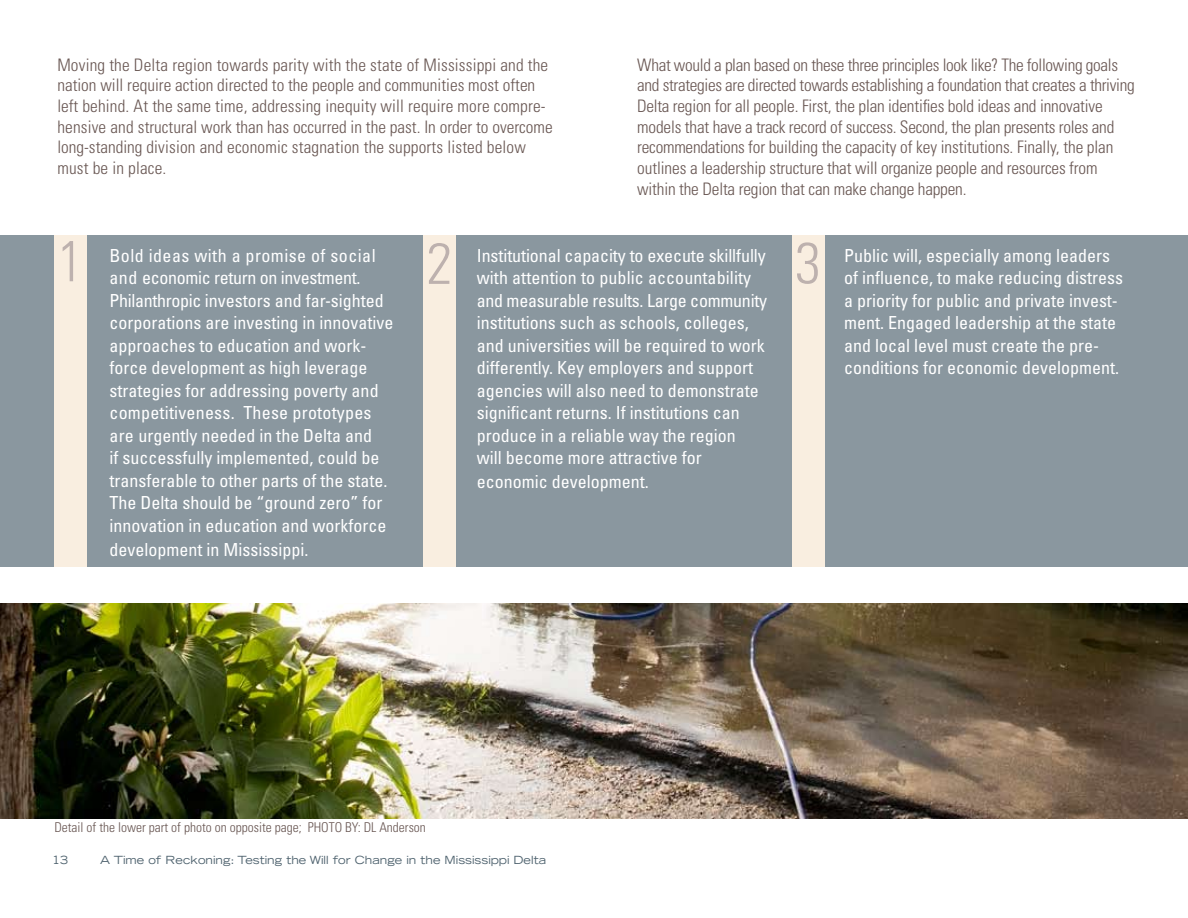
<style>
.page{position:relative;width:1188px;height:918px;background:#fff}
.page>*{position:absolute;margin:0;border:0;box-sizing:border-box;transform-origin:0 0}
.t1{font:300 condensed 57.75px "Univers";color:#bdb1ae}
.t2{font:condensed 18px/22.6px "Univers";color:#fff}
.t3{font:300 condensed 17.25px/20.7px "Univers";letter-spacing:-.005em;color:#685652}
.t4{font:300 condensed 13.5px "Univers";color:#685652}
.t5{font:expanded 11.25px "Trade Gothic LH";color:#4e626e}
</style>
<div class="page">
<div style="left:0;top:232px;width:1188px;height:340px;background:#8a979f"></div>
<div style="left:54px;top:235px;width:33px;height:338px;background:#f9eee0"></div>
<div style="left:423px;top:235px;width:33px;height:338px;background:#f9eee0"></div>
<div style="left:792px;top:234px;width:33px;height:339px;background:#f9eee0"></div>
<img style="left:0;top:604px;width:1188px;height:215px">
<div style="left:0;top:211px;width:1188px;height:24px;background:#fff"></div>
<div style="left:0;top:567px;width:1188px;height:24px;background:#fff"></div>
<p class="t3" style="left:57px;top:54px;width:497px">Moving the Delta region towards parity with the state of Mississippi and the nation will require action directed to the people and communities most often left behind. At the same time, addressing inequity will require more compre&shy;hensive and structural work than has occurred in the past. In order to overcome long-standing division and economic stagnation the supports listed below must be in place.</p>
<p class="t3" style="left:637px;top:54px;width:499px">What would a plan based on these three principles look like? The following goals and strategies are directed towards establishing a foundation that creates a thriving Delta region for all people. First, the plan identifies bold ideas and innovative models that have a track record of success. Second, the plan presents roles and recommendations for building the capacity of key institutions. Finally, the plan outlines a leadership structure that will organize people and resources from within the Delta region that can make change happen.</p>
<h1 class="t1" style="left:57px;top:226px;width:27px">1</h1>
<h1 class="t1" style="left:427px;top:229px;width:27px">2</h1>
<h1 class="t1" style="left:795px;top:228px;width:27px">3</h1>
<p class="t2" style="left:110px;top:244px;width:285px">Bold ideas with a promise of social and economic return on investment.<br>Philanthropic investors and far-sighted corporations are investing in innovative approaches to education and work&shy;force development as high leverage strategies for addressing poverty and competitiveness. These prototypes are urgently needed in the Delta and<br>if successfully implemented, could be transferable to other parts of the state.<br>The Delta should be “ground zero” for innovation in education and workforce development in Mississippi.</p>
<p class="t2" style="left:477px;top:244px;width:292px">Institutional capacity to execute skillfully with attention to public accountability and measurable results. Large community institutions such as schools, colleges, and universities will be required to work differently. Key employers and support agencies will also need to demonstrate significant returns. If institutions can produce in a reliable way the region<br>will become more attractive for economic development.</p>
<p class="t2" style="left:844px;top:244px;width:280px">Public will, especially among leaders of influence, to make reducing distress a priority for public and private invest&shy;ment. Engaged leadership at the state and local level must create the pre&shy;conditions for economic development.</p>
<p class="t4" style="left:54px;top:819px;width:373px">Detail of the lower part of photo on opposite page; PHOTO BY: DL Anderson</p>
<p class="t5" style="left:52px;top:853px;width:18px">13</p>
<p class="t5" style="left:100px;top:853px;width:447px">A Time of Reckoning: Testing the Will for Change in the Mississippi Delta</p>
</div>
